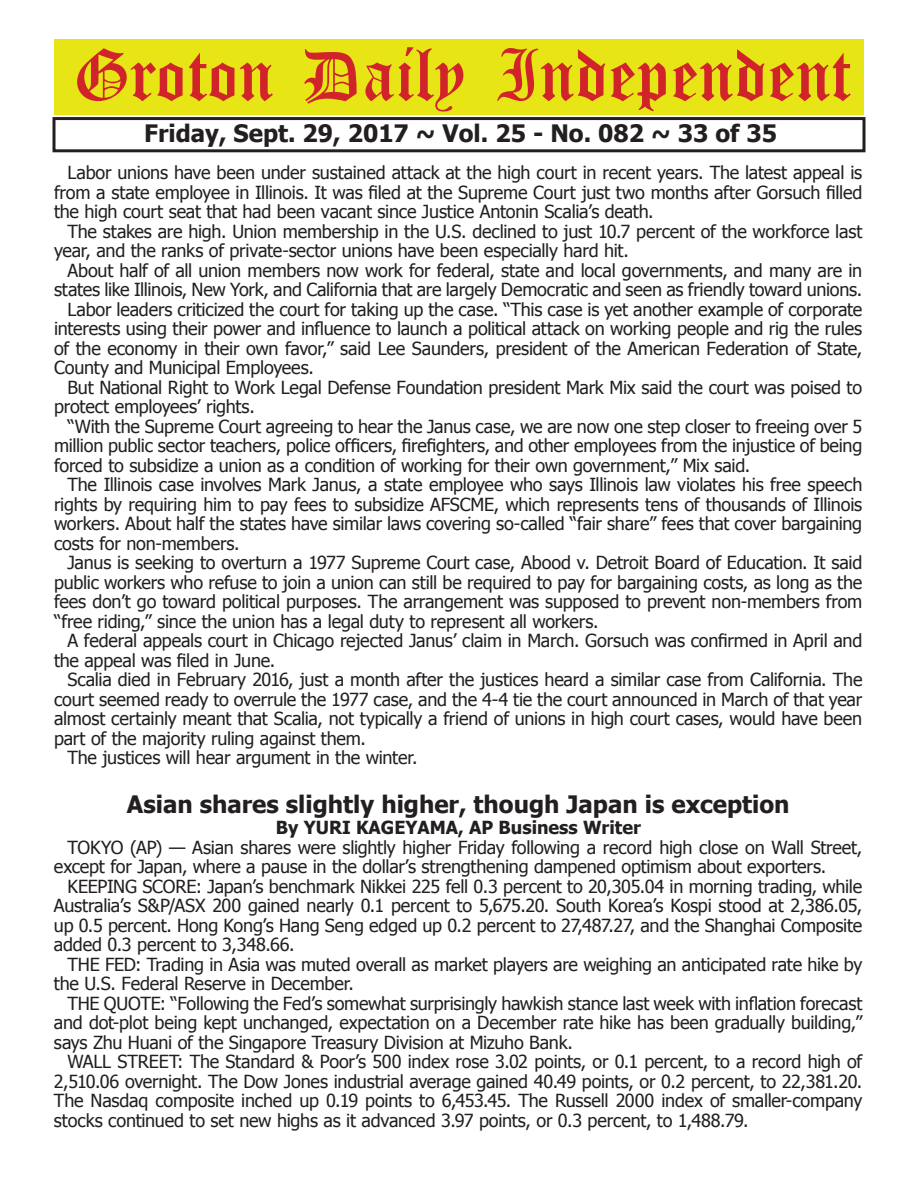
<style>
.page{position:relative;width:918px;height:1188px;background:#fff}
.page>*{position:absolute;margin:0;border:0;box-sizing:border-box;transform-origin:0 0}
.t1{font:54px "Old English Five";color:#d1232a}
.t2{font:700 24px "Tahoma";color:#231f20}
.t3{font:18px/19.5px "Tahoma";letter-spacing:-.015em;color:#231f20;text-align:justify}
.t4{font:700 18px "Tahoma";color:#231f20}
</style>
<div class="page">
<div style="left:52px;top:117px;width:814px;height:35px;border:3px solid #231f20"></div>
<div style="left:54px;top:40px;width:810px;height:75px;background:#e7e515"></div>
<h1 class="t1" style="left:73px;top:50px;width:779px">Groton Daily Independent</h1>
<h2 class="t2" style="left:144px;top:116px;width:634px">Friday, Sept. 29, 2017 ~ Vol. 25 - No. 082 ~ 33 of 35</h2>
<p class="t3" style="left:54px;top:162px;width:810px;text-indent:14px">Labor unions have been under sustained attack at the high court in recent years. The latest appeal is from a state employee in Illinois. It was filed at the Supreme Court just two months after Gorsuch filled the high court seat that had been vacant since Justice Antonin Scalia’s death.</p>
<p class="t3" style="left:54px;top:221px;width:810px;text-indent:14px">The stakes are high. Union membership in the U.S. declined to just 10.7 percent of the workforce last year, and the ranks of private-sector unions have been especially hard hit.</p>
<p class="t3" style="left:68px;top:260px;width:796px">About half of all union members now work for federal, state and local governments, and many are in</p>
<p class="t3" style="left:54px;top:279px;width:810px">states like Illinois, New York, and California that are largely Democratic and seen as friendly toward unions.</p>
<p class="t3" style="left:68px;top:299px;width:796px">Labor leaders criticized the court for taking up the case. “This case is yet another example of corporate</p>
<p class="t3" style="left:54px;top:318px;width:810px">interests using their power and influence to launch a political attack on working people and rig the rules</p>
<p class="t3" style="left:54px;top:338px;width:810px">of the economy in their own favor,” said Lee Saunders, president of the American Federation of State,</p>
<p class="t3" style="left:54px;top:357px;width:261px">County and Municipal Employees.</p>
<p class="t3" style="left:68px;top:377px;width:796px">But National Right to Work Legal Defense Foundation president Mark Mix said the court was poised to</p>
<p class="t3" style="left:54px;top:396px;width:202px">protect employees’ rights.</p>
<p class="t3" style="left:68px;top:416px;width:796px">“With the Supreme Court agreeing to hear the Janus case, we are now one step closer to freeing over 5</p>
<p class="t3" style="left:54px;top:435px;width:810px">million public sector teachers, police officers, firefighters, and other employees from the injustice of being</p>
<p class="t3" style="left:54px;top:455px;width:698px">forced to subsidize a union as a condition of working for their own government,” Mix said.</p>
<p class="t3" style="left:68px;top:474px;width:796px">The Illinois case involves Mark Janus, a state employee who says Illinois law violates his free speech</p>
<p class="t3" style="left:54px;top:494px;width:810px">rights by requiring him to pay fees to subsidize AFSCME, which represents tens of thousands of Illinois</p>
<p class="t3" style="left:54px;top:513px;width:810px">workers. About half the states have similar laws covering so-called “fair share” fees that cover bargaining</p>
<p class="t3" style="left:54px;top:533px;width:187px">costs for non-members.</p>
<p class="t3" style="left:68px;top:552px;width:796px">Janus is seeking to overturn a 1977 Supreme Court case, Abood v. Detroit Board of Education. It said</p>
<p class="t3" style="left:54px;top:572px;width:810px">public workers who refuse to join a union can still be required to pay for bargaining costs, as long as the</p>
<p class="t3" style="left:54px;top:591px;width:810px">fees don’t go toward political purposes. The arrangement was supposed to prevent non-members from</p>
<p class="t3" style="left:54px;top:611px;width:546px">“free riding,” since the union has a legal duty to represent all workers.</p>
<p class="t3" style="left:68px;top:630px;width:796px">A federal appeals court in Chicago rejected Janus’ claim in March. Gorsuch was confirmed in April and</p>
<p class="t3" style="left:54px;top:650px;width:223px">the appeal was filed in June.</p>
<p class="t3" style="left:68px;top:669px;width:797px">Scalia died in February 2016, just a month after the justices heard a similar case from California. The</p>
<p class="t3" style="left:54px;top:689px;width:810px">court seemed ready to overrule the 1977 case, and the 4-4 tie the court announced in March of that year</p>
<p class="t3" style="left:54px;top:708px;width:810px">almost certainly meant that Scalia, not typically a friend of unions in high court cases, would have been</p>
<p class="t3" style="left:54px;top:728px;width:313px">part of the majority ruling against them.</p>
<p class="t3" style="left:68px;top:747px;width:352px">The justices will hear argument in the winter.</p>
<h2 class="t2" style="left:127px;top:787px;width:664px">Asian shares slightly higher, though Japan is exception</h2>
<p class="t4" style="left:276px;top:815px;width:367px">By YURI KAGEYAMA, AP Business Writer</p>
<p class="t3" style="left:54px;top:837px;width:810px;text-indent:14px">TOKYO (AP) — Asian shares were slightly higher Friday following a record high close on Wall Street, except for Japan, where a pause in the dollar’s strengthening dampened optimism about exporters.</p>
<p class="t3" style="left:54px;top:876px;width:810px;text-indent:14px">KEEPING SCORE: Japan’s benchmark Nikkei 225 fell 0.3 percent to 20,305.04 in morning trading, while Australia’s S&amp;P/ASX 200 gained nearly 0.1 percent to 5,675.20. South Korea’s Kospi stood at 2,386.05, up 0.5 percent. Hong Kong’s Hang Seng edged up 0.2 percent to 27,487.27, and the Shanghai Composite added 0.3 percent to 3,348.66.</p>
<p class="t3" style="left:54px;top:954px;width:810px;text-indent:14px">THE FED: Trading in Asia was muted overall as market players are weighing an anticipated rate hike by the U.S. Federal Reserve in December.</p>
<p class="t3" style="left:54px;top:993px;width:810px;text-indent:14px">THE QUOTE: “Following the Fed’s somewhat surprisingly hawkish stance last week with inflation forecast and dot-plot being kept unchanged, expectation on a December rate hike has been gradually building,” says Zhu Huani of the Singapore Treasury Division at Mizuho Bank.</p>
<p class="t3" style="left:54px;top:1051px;width:810px;text-indent:14px">WALL STREET: The Standard &amp; Poor’s 500 index rose 3.02 points, or 0.1 percent, to a record high of 2,510.06 overnight. The Dow Jones industrial average gained 40.49 points, or 0.2 percent, to 22,381.20.<br>The Nasdaq composite inched up 0.19 points to 6,453.45. The Russell 2000 index of smaller-company stocks continued to set new highs as it advanced 3.97 points, or 0.3 percent, to 1,488.79.</p>
</div>
